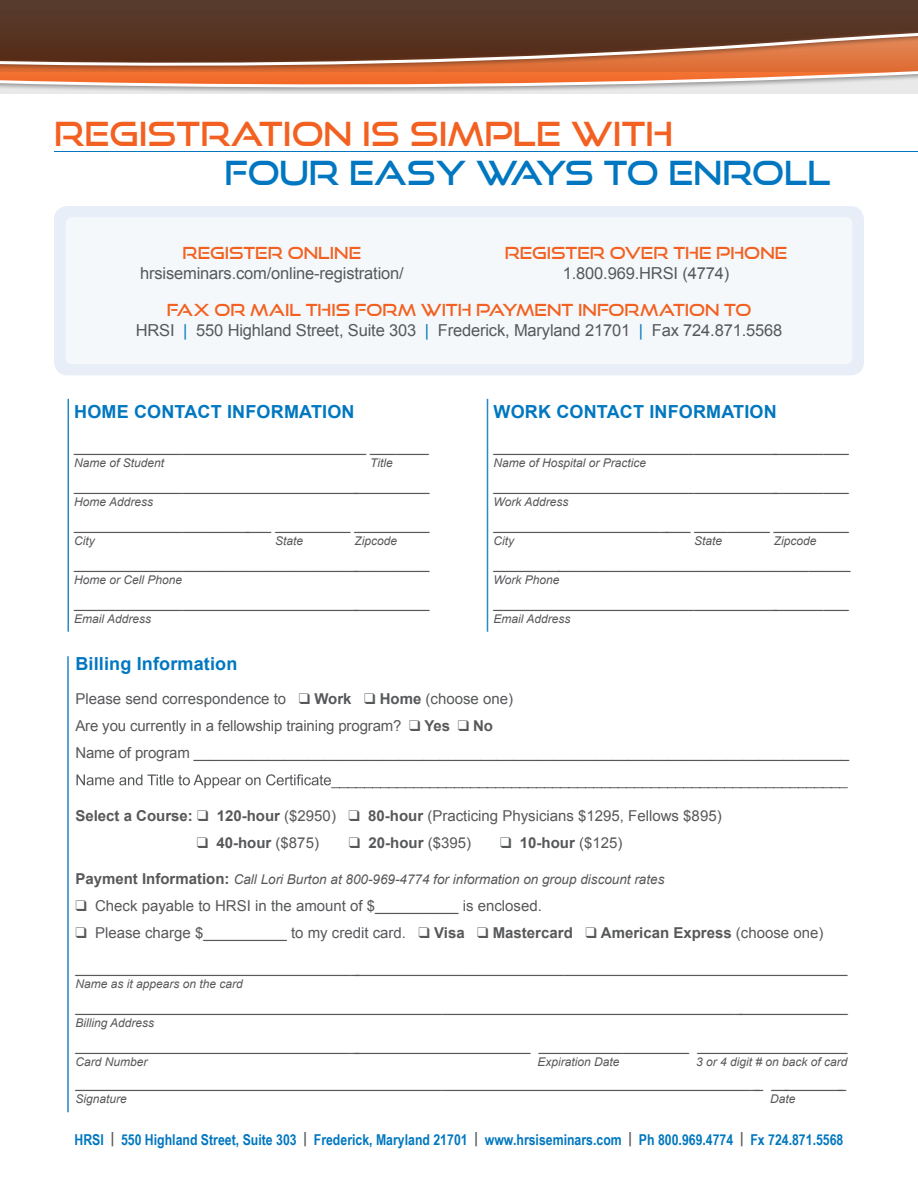
<style>
.page{position:relative;width:918px;height:1188px;background:#fff}
.page>*{position:absolute;margin:0;border:0;box-sizing:border-box;transform-origin:0 0}
.t1{font:33px "Good Times Rg";color:#f26121}
.t2{font:33px "Good Times Rg";color:#0077c0}
.t3{font:700 18px "Arial";letter-spacing:.01em;color:#0077c0}
.t4{font:16.5px "Arial";letter-spacing:-.01em;color:#57585a}
.t5{font:16.5px "Good Times Rg";color:#f26121}
.t6{font:15px/27px "Arial";color:#57585a}
.t7{font:700 15px "Arial Narrow";color:#0077c0}
.t8{font:700 15px "Arial";color:#57585a}
.t9{font:italic 13.5px "Arial";color:#57585a}
.t10{font:italic 12px "Arial";color:#57585a}
.s1{color:#0077c0}
.s2{font-weight:700}
.s3{font-weight:400}
.s4{font-weight:700;font-style:normal;font-size:15px}
.s5{color:#57585a}
</style>
<div class="page">
<div style="left:54px;top:206px;width:810px;height:169px;background:#e1eaf6;border-radius:14px"></div>
<div style="left:66px;top:217px;width:786px;height:147px;background:#f5f8fb;border-radius:7px"></div>
<svg style="left:0;top:86px;width:918px;height:8px;background:#dbdada"></svg>
<svg style="left:0;top:0;width:918px;height:86px;background:#8a553b"></svg>
<hr style="left:54px;top:151px;width:864px;height:1px;background:#0077c0">
<hr style="left:68px;top:399px;width:1px;height:233px;background:#268aca">
<hr style="left:487px;top:399px;width:1px;height:233px;background:#268aca">
<svg style="left:77px;top:774px;width:771px;height:14px"></svg>
<hr style="left:67px;top:656px;width:2px;height:456px;background:#2287c8">
<h1 class="t1" style="left:54px;top:114px;width:621px">REGISTRATION IS SIMPLE WITH</h1>
<h1 class="t2" style="left:224px;top:153px;width:608px">FOUR EASY WAYS TO ENROLL</h1>
<p class="t5" style="left:505px;top:243px;width:284px">REGISTER OVER THE PHONE</p>
<p class="t4" style="left:563px;top:262px;width:168px">1.800.969.HRSI (4774)</p>
<p class="t5" style="left:167px;top:300px;width:586px">FAX OR MAIL THIS FORM WITH PAYMENT INFORMATION TO</p>
<p class="t4" style="left:136px;top:319px;width:648px">HRSI <span class="s1">|</span> 550 Highland Street, Suite 303 <span class="s1">|</span> Frederick, Maryland 21701 <span class="s1">|</span> Fax 724.871.5568</p>
<p class="t5" style="left:183px;top:243px;width:180px">REGISTER ONLINE</p>
<p class="t4" style="left:140px;top:262px;width:265px">hrsiseminars.com/online-registration/</p>
<p class="t3" style="left:74px;top:400px;width:282px">HOME CONTACT INFORMATION</p>
<p class="t6" style="left:74px;top:433px;width:356px">___________________________________ _______</p>
<p class="t10" style="left:74px;top:455px;width:92px">Name of Student</p>
<p class="t10" style="left:370px;top:455px;width:24px">Title</p>
<p class="t6" style="left:74px;top:472px;width:357px">___________________________________________</p>
<p class="t10" style="left:74px;top:494px;width:80px">Home Address</p>
<p class="t6" style="left:74px;top:511px;width:357px">________________________ _________ _________</p>
<p class="t10" style="left:74px;top:533px;width:22px">City</p>
<p class="t10" style="left:275px;top:533px;width:30px">State</p>
<p class="t10" style="left:355px;top:533px;width:44px">Zipcode</p>
<p class="t6" style="left:74px;top:550px;width:357px">___________________________________________</p>
<p class="t10" style="left:74px;top:572px;width:110px">Home or Cell Phone</p>
<p class="t6" style="left:74px;top:589px;width:357px">___________________________________________</p>
<p class="t10" style="left:74px;top:611px;width:78px">Email Address</p>
<p class="t3" style="left:494px;top:400px;width:285px">WORK CONTACT INFORMATION</p>
<p class="t6" style="left:494px;top:433px;width:357px">___________________________________________</p>
<p class="t10" style="left:494px;top:455px;width:154px">Name of Hospital or Practice</p>
<p class="t6" style="left:494px;top:472px;width:357px">___________________________________________</p>
<p class="t10" style="left:494px;top:494px;width:76px">Work Address</p>
<p class="t6" style="left:494px;top:511px;width:357px">________________________ _________ _________</p>
<p class="t10" style="left:494px;top:533px;width:22px">City</p>
<p class="t10" style="left:694px;top:533px;width:30px">State</p>
<p class="t10" style="left:774px;top:533px;width:44px">Zipcode</p>
<p class="t6" style="left:494px;top:550px;width:358px">___________________________________________</p>
<p class="t10" style="left:494px;top:572px;width:68px">Work Phone</p>
<p class="t6" style="left:494px;top:589px;width:357px">___________________________________________</p>
<p class="t10" style="left:494px;top:611px;width:78px">Email Address</p>
<p class="t3" style="left:75px;top:652px;width:164px">Billing Information</p>
<p class="t6" style="left:75px;top:686px;width:775px">Please send correspondence to ❑ <span class="s2">Work</span> ❑ <span class="s2">Home</span> (choose one)<br>Are you currently in a fellowship training program? ❑ <span class="s2">Yes</span> ❑ <span class="s2">No<br></span>Name of program ________________________________________________________________________________</p>
<p class="t6" style="left:75px;top:803px;width:648px"><span class="s2">Select a Course:</span> ❑ <span class="s2">120-hour</span> ($2950) ❑ <span class="s2">80-hour</span> (Practicing Physicians $1295, Fellows $895)</p>
<p class="t8" style="left:197px;top:833px;width:124px">❑ 40-hour <span class="s3">($875)</span></p>
<p class="t8" style="left:349px;top:833px;width:124px">❑ 20-hour <span class="s3">($395)</span></p>
<p class="t8" style="left:500px;top:833px;width:124px">❑ 10-hour <span class="s3">($125)</span></p>
<p class="t9" style="left:75px;top:871px;width:591px"><span class="s4">Payment Information:</span> Call Lori Burton at 800-969-4774 for information on group discount rates</p>
<p class="t6" style="left:75px;top:893px;width:468px">❑ Check payable to HRSI in the amount of $__________ is enclosed.</p>
<p class="t6" style="left:75px;top:920px;width:750px">❑ Please charge $__________ to my credit card. ❑ <span class="s2">Visa</span> ❑ <span class="s2">Mastercard</span> ❑ <span class="s2">American Express</span> (choose one)</p>
<p class="t6" style="left:75px;top:954px;width:774px">_____________________________________________________________________________________________</p>
<p class="t10" style="left:75px;top:976px;width:169px">Name as it appears on the card</p>
<p class="t6" style="left:75px;top:993px;width:774px">_____________________________________________________________________________________________</p>
<p class="t10" style="left:75px;top:1015px;width:80px">Billing Address</p>
<p class="t6" style="left:75px;top:1032px;width:774px">_______________________________________________________ __________________ __________________</p>
<p class="t10" style="left:75px;top:1054px;width:74px">Card Number</p>
<p class="t10" style="left:537px;top:1054px;width:84px">Expiration Date</p>
<p class="t10" style="left:696px;top:1054px;width:153px">3 or 4 digit # on back of card</p>
<p class="t6" style="left:75px;top:1070px;width:772px">___________________________________________________________________________________ __________</p>
<p class="t10" style="left:75px;top:1091px;width:53px">Signature</p>
<p class="t10" style="left:770px;top:1091px;width:27px">Date</p>
<p class="t7" style="left:75px;top:1128px;width:770px">HRSI <span class="s5">|</span> 550 Highland Street, Suite 303 <span class="s5">|</span> Frederick, Maryland 21701 <span class="s5">|</span> www.hrsiseminars.com <span class="s5">|</span> Ph 800.969.4774 <span class="s5">|</span> Fx 724.871.5568</p>
</div>
